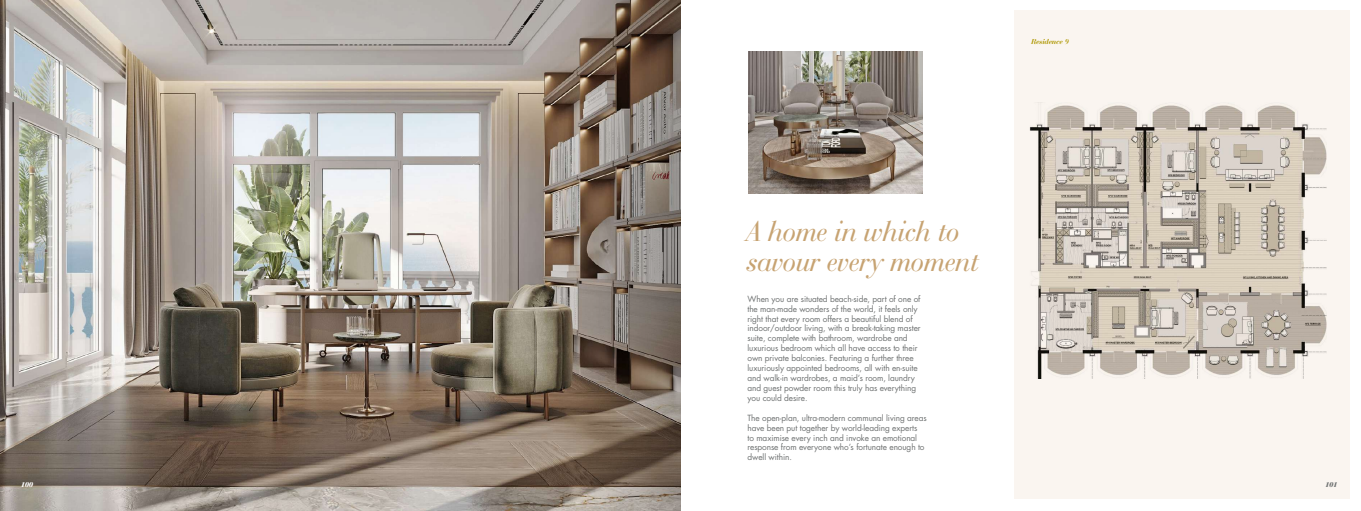
<style>
.page{position:relative;width:1361px;height:511px;background:#fff}
.page>*{position:absolute;margin:0;border:0;box-sizing:border-box;transform-origin:0 0}
.t1{font:italic 30px/30px "Bauer Bodoni BT";color:#c7a372}
.t2{font:8.25px/9.9px "Futura Std";letter-spacing:-.01em;color:#6e7171}
.t3{font:italic 700 7.5px "Bauer Bodoni BT";color:#ae9700}
.t4{font:italic 900 7.5px "Bauer Bodoni BT";color:#fff}
.t5{font:italic 900 7.5px "Bauer Bodoni BT";color:#6e7171}
</style>
<div class="page">
<div style="left:1014px;top:11px;width:335px;height:488px;background:#faf5f0"></div>
<img style="left:0;top:0;width:580px;height:510px">
<svg style="left:580px;top:0;width:100px;height:510px"></svg>
<img style="left:1029px;top:102px;width:297px;height:276px">
<img style="left:748px;top:51px;width:175px;height:142px">
<p class="t3" style="left:1031px;top:37px;width:39px">Residence 9</p>
<h1 class="t1" style="left:747px;top:215px;width:233px">A home in which to savour every moment</h1>
<p class="t2" style="left:747px;top:293px;width:175px">When you are situated beach-side, part of one of the man-made wonders of the world, it feels only right that every room offers a beautiful blend of indoor/outdoor living, with a break-taking master suite, complete with bathroom, wardrobe and luxurious bedroom which all have access to their own private balconies. Featuring a further three luxuriously appointed bedrooms, all with en-suite and walk-in wardrobes, a maid’s room, laundry and guest powder room this truly has everything you could desire.</p>
<p class="t2" style="left:747px;top:412px;width:181px">The open-plan, ultra-modern communal living areas have been put together by world-leading experts<br>to maximise every inch and invoke an emotional response from everyone who’s fortunate enough to dwell within.</p>
<p class="t4" style="left:21px;top:479px;width:14px">100</p>
<p class="t5" style="left:1325px;top:479px;width:14px">101</p>
</div>
